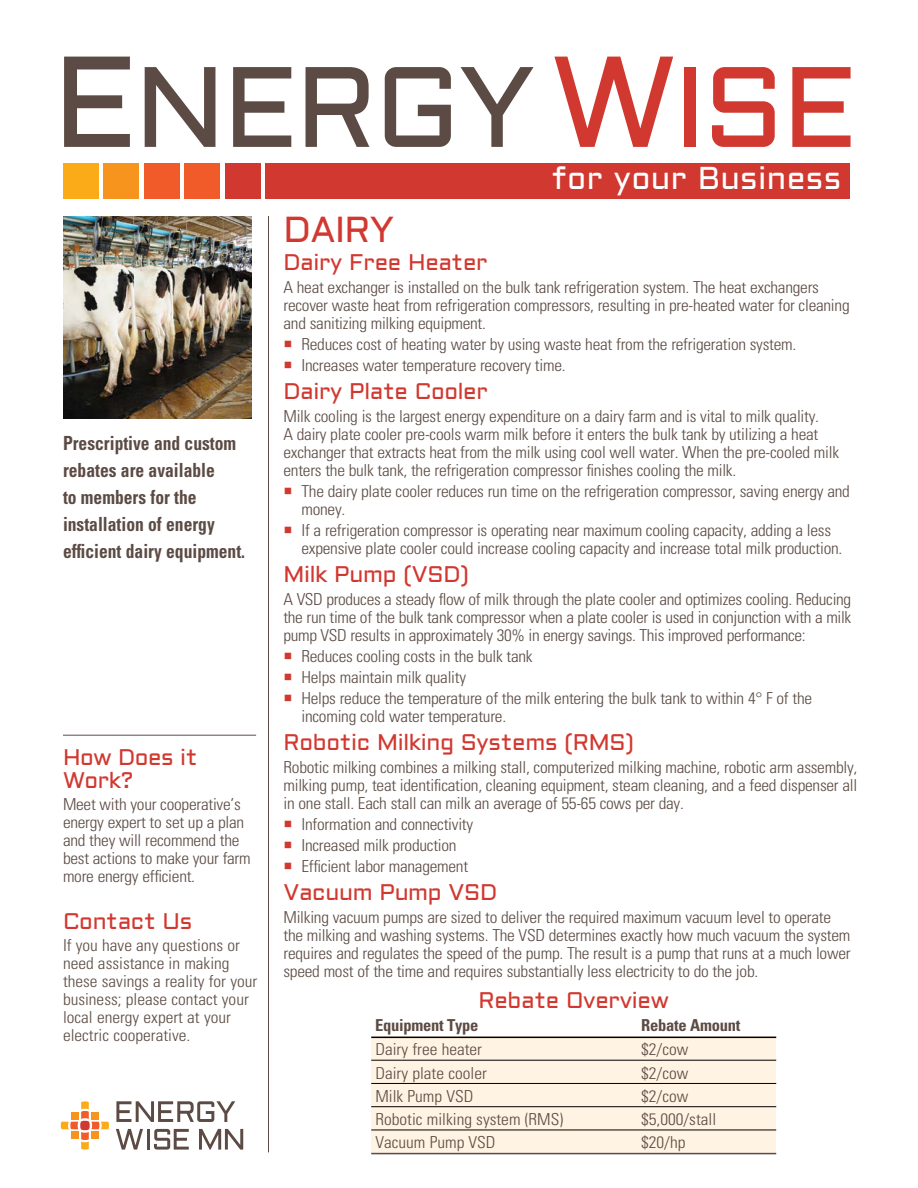
<style>
.page{position:relative;width:918px;height:1188px;background:#fff}
.page>*{position:absolute;margin:0;border:0;box-sizing:border-box;transform-origin:0 0}
.t1{font:114px "Aldrich";letter-spacing:-.025em;color:#5c4b44}
.t2{font:36px "Aldrich";letter-spacing:-.015em;color:#d1382f}
.t3{font:31.5px "Aldrich";letter-spacing:.01em;color:#fff}
.t4{font:22.5px/22.5px "Aldrich";letter-spacing:-.015em;color:#d1382f}
.t5{font:700 condensed 19.5px/27px "Univers LT Std";color:#5c4b44;scale:.9 1}
.t6{font:300 condensed 16.5px/18px "Univers LT Std";letter-spacing:-.015em;color:#5c4b44;scale:1.05 1}
.t7{font:700 condensed 16.5px "Univers LT Std";letter-spacing:-.015em;color:#5c4b44}
.s1{font-size:129px}
.s2{font-size:129px;color:#d1382f}
.s3{color:#d1382f}
</style>
<div class="page">
<svg style="left:116px;top:1101px;width:119px;height:21px"></svg>
<svg style="left:116px;top:1129px;width:27px;height:21px"></svg>
<hr style="left:147px;top:1129px;width:3px;height:21px;background:#5c4b44">
<svg style="left:154px;top:1129px;width:35px;height:21px"></svg>
<svg style="left:199px;top:1129px;width:44px;height:21px"></svg>
<svg style="left:61px;top:1101px;width:48px;height:49px"></svg>
<div style="left:63px;top:163px;width:36px;height:36px;background:#fbab18"></div>
<div style="left:104px;top:163px;width:36px;height:36px;background:#f7941e"></div>
<div style="left:144px;top:163px;width:36px;height:36px;background:#f15a29"></div>
<div style="left:184px;top:163px;width:36px;height:36px;background:#f15a29"></div>
<div style="left:225px;top:163px;width:36px;height:36px;background:#d1382f"></div>
<div style="left:266px;top:163px;width:584px;height:36px;background:#d1382f"></div>
<hr style="left:268px;top:216px;width:1px;height:936px;background:#5c4b44">
<img style="left:63px;top:216px;width:189px;height:202px">
<hr style="left:63px;top:735px;width:193px;height:1px;background:#5c4b44">
<div style="left:371px;top:1037px;width:405px;height:116px;background:#fff3e3"></div>
<hr style="left:371px;top:1037px;width:405px;height:1px;background:#000">
<hr style="left:371px;top:1060px;width:405px;height:1px;background:#000">
<hr style="left:371px;top:1083px;width:405px;height:1px;background:#000">
<hr style="left:371px;top:1106px;width:405px;height:1px;background:#000">
<hr style="left:371px;top:1130px;width:405px;height:1px;background:#000">
<hr style="left:371px;top:1153px;width:405px;height:1px;background:#5c4b44">
<h1 class="t1" style="left:52px;top:29px;width:806px"><span class="s1">E</span>NERGY<span class="s2">W</span><span class="s3">ISE</span></h1>
<h3 class="t3" style="left:551px;top:157px;width:292px">for your Business</h3>
<p class="t5" style="left:63px;top:429px;width:204px">Prescriptive and custom rebates are available<br>to members for the installation of energy efficient dairy equipment.</p>
<h3 class="t4" style="left:63px;top:747px;width:136px">How Does it<br>Work?</h3>
<p class="t6" style="left:63px;top:795px;width:180px">Meet with your cooperative’s energy expert to set up a plan and they will recommend the best actions to make your farm more energy efficient.</p>
<h3 class="t4" style="left:63px;top:910px;width:131px">Contact Us</h3>
<p class="t6" style="left:63px;top:936px;width:187px">If you have any questions or need assistance in making these savings a reality for your business; please contact your local energy expert at your electric cooperative.</p>
<h2 class="t2" style="left:284px;top:205px;width:112px">DAIRY</h2>
<h3 class="t4" style="left:284px;top:252px;width:206px">Dairy Free Heater</h3>
<p class="t6" style="left:284px;top:278px;width:541px">A heat exchanger is installed on the bulk tank refrigeration system. The heat exchangers recover waste heat from refrigeration compressors, resulting in pre-heated water for cleaning and sanitizing milking equipment.</p>
<p class="t6" style="left:284px;top:335px;width:490px"><span class="s3">○</span> Reduces cost of heating water by using waste heat from the refrigeration system.</p>
<p class="t6" style="left:284px;top:356px;width:270px"><span class="s3">○</span> Increases water temperature recovery time.</p>
<h3 class="t4" style="left:284px;top:381px;width:206px">Dairy Plate Cooler</h3>
<p class="t6" style="left:284px;top:407px;width:531px">Milk cooling is the largest energy expenditure on a dairy farm and is vital to milk quality.<br>A dairy plate cooler pre-cools warm milk before it enters the bulk tank by utilizing a heat exchanger that extracts heat from the milk using cool well water. When the pre-cooled milk enters the bulk tank, the refrigeration compressor finishes cooling the milk.</p>
<p class="t6" style="left:301px;top:482px;width:524px;text-indent:-18px"><span class="s3">○</span> The dairy plate cooler reduces run time on the refrigeration compressor, saving energy and money.</p>
<p class="t6" style="left:301px;top:521px;width:517px;text-indent:-18px"><span class="s3">○</span> If a refrigeration compressor is operating near maximum cooling capacity, adding a less expensive plate cooler could increase cooling capacity and increase total milk production.</p>
<h3 class="t4" style="left:284px;top:564px;width:187px">Milk Pump (VSD)</h3>
<p class="t6" style="left:284px;top:590px;width:542px;text-align:justify">A VSD produces a steady flow of milk through the plate cooler and optimizes cooling. Reducing the run time of the bulk tank compressor when a plate cooler is used in conjunction with a milk pump VSD results in approximately 30% in energy savings. This improved performance:</p>
<p class="t6" style="left:284px;top:647px;width:239px"><span class="s3">○</span> Reduces cooling costs in the bulk tank</p>
<p class="t6" style="left:284px;top:668px;width:175px"><span class="s3">○</span> Helps maintain milk quality</p>
<p class="t6" style="left:301px;top:689px;width:488px;text-indent:-18px"><span class="s3">○</span> Helps reduce the temperature of the milk entering the bulk tank to within 4° F of the incoming cold water temperature.</p>
<h3 class="t4" style="left:284px;top:732px;width:352px">Robotic Milking Systems (RMS)</h3>
<p class="t6" style="left:284px;top:758px;width:548px;text-align:justify">Robotic milking combines a milking stall, computerized milking machine, robotic arm assembly, milking pump, teat identification, cleaning equipment, steam cleaning, and a feed dispenser all in one stall. Each stall can milk an average of 55-65 cows per day.</p>
<p class="t6" style="left:284px;top:815px;width:182px"><span class="s3">○</span> Information and connectivity</p>
<p class="t6" style="left:284px;top:836px;width:166px"><span class="s3">○</span> Increased milk production</p>
<p class="t6" style="left:284px;top:857px;width:177px"><span class="s3">○</span> Efficient labor management</p>
<h3 class="t4" style="left:284px;top:882px;width:215px">Vacuum Pump VSD</h3>
<p class="t6" style="left:284px;top:908px;width:542px">Milking vacuum pumps are sized to deliver the required maximum vacuum level to operate the milking and washing systems. The VSD determines exactly how much vacuum the system requires and regulates the speed of the pump. The result is a pump that runs at a much lower speed most of the time and requires substantially less electricity to do the job.</p>
<h3 class="t4" style="left:479px;top:990px;width:192px">Rebate Overview</h3>
<p class="t7" style="left:375px;top:1015px;width:105px">Equipment Type</p>
<p class="t7" style="left:641px;top:1015px;width:101px">Rebate Amount</p>
<p class="t6" style="left:375px;top:1041px;width:103px">Dairy free heater</p>
<p class="t6" style="left:641px;top:1041px;width:46px">$2/cow</p>
<p class="t6" style="left:375px;top:1064px;width:108px">Dairy plate cooler</p>
<p class="t6" style="left:641px;top:1064px;width:46px">$2/cow</p>
<p class="t6" style="left:375px;top:1087px;width:95px">Milk Pump VSD</p>
<p class="t6" style="left:641px;top:1087px;width:46px">$2/cow</p>
<p class="t6" style="left:375px;top:1110px;width:180px">Robotic milking system (RMS)</p>
<p class="t6" style="left:641px;top:1110px;width:73px">$5,000/stall</p>
<p class="t6" style="left:375px;top:1134px;width:116px">Vacuum Pump VSD</p>
<p class="t6" style="left:641px;top:1134px;width:44px">$20/hp</p>
</div>
